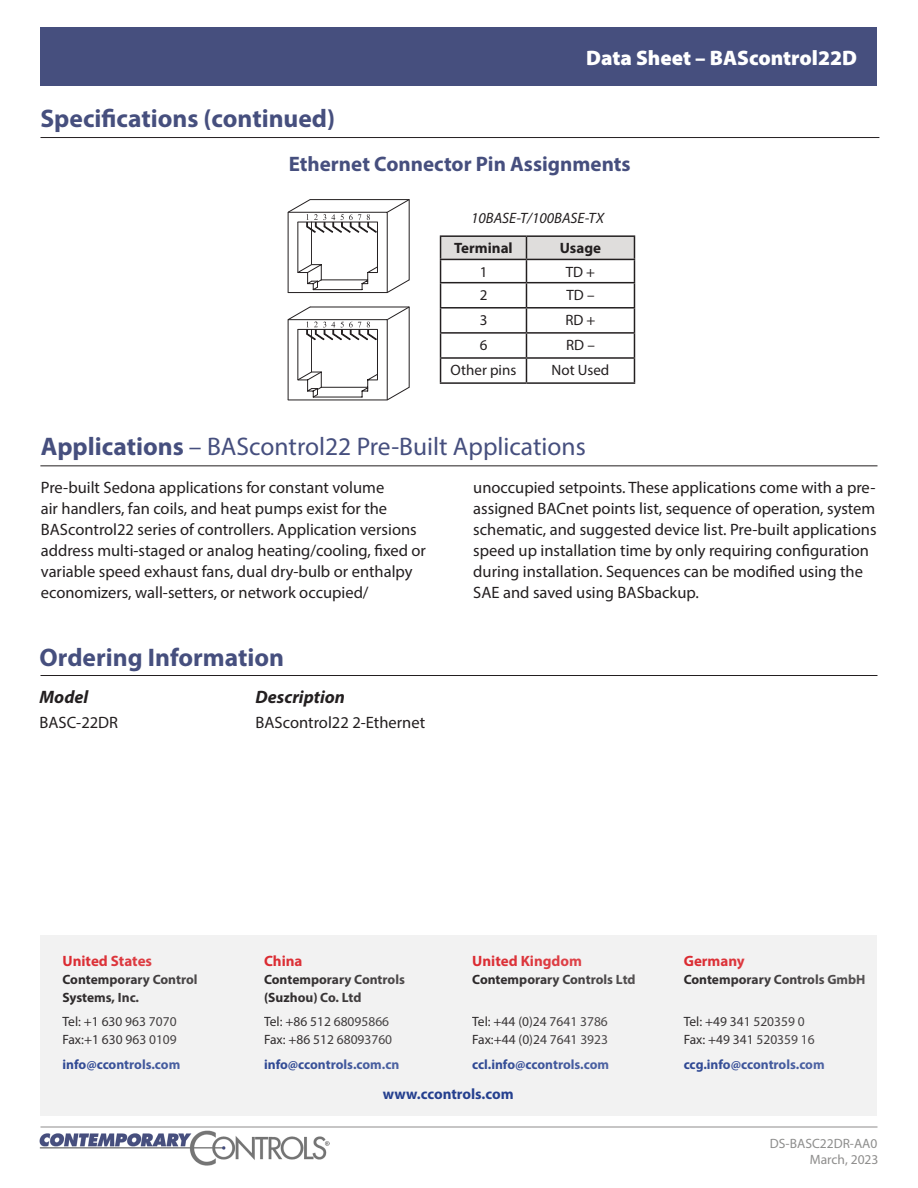
<style>
.page{position:relative;width:918px;height:1188px;background:#fff}
.page>*{position:absolute;margin:0;border:0;box-sizing:border-box;transform-origin:0 0}
.t1{font:25.5px "Myriad Pro";color:#464f7e}
.t2{font:700 25.5px "Myriad Pro";color:#464f7e}
.t3{font:700 21px "Myriad Pro";color:#464f7e}
.t4{font:900 21px "Myriad Pro";color:#fff}
.t5{font:italic 700 18px "Myriad Pro";color:#231f20}
.t6{font:16.5px/21px "Myriad Pro";color:#231f20}
.t7{font:700 15px "Myriad Pro";color:#da2128}
.t8{font:15px "Myriad Pro";color:#231f20}
.t9{font:italic 15px "Myriad Pro";color:#231f20}
.t10{font:700 15px "Myriad Pro";color:#25408f}
.t11{font:700 15px "Myriad Pro";color:#231f20}
.t12{font:13.5px/18px "Myriad Pro";color:#231f20}
.t13{font:700 13.5px/18px "Myriad Pro";color:#231f20}
.t14{font:700 13.5px "Myriad Pro";color:#25408f}
.t15{font:13.5px "Myriad Pro";color:#8e8e8d}
.t16{font:13.5px "Myriad Pro";color:#8e8d8c}
.s1{font-weight:700}
</style>
<div class="page">
<hr style="left:40px;top:1127px;width:838px;height:1px;background:#8e8d8c">
<div style="left:40px;top:27px;width:838px;height:59px;background:#464f7e"></div>
<img style="left:40px;top:1131px;width:290px;height:35px">
<div style="left:40px;top:935px;width:838px;height:181px;background:#f2f2f2"></div>
<hr style="left:40px;top:675px;width:838px;height:1px;background:#231f20">
<hr style="left:40px;top:137px;width:839px;height:1px;background:#231f20">
<hr style="left:40px;top:465px;width:838px;height:1px;background:#231f20">
<hr style="left:440px;top:382px;width:86px;height:2px;background:#231f20">
<hr style="left:526px;top:382px;width:109px;height:2px;background:#231f20">
<hr style="left:440px;top:235px;width:86px;height:2px;background:#231f20">
<hr style="left:526px;top:235px;width:109px;height:2px;background:#231f20">
<svg style="left:440px;top:236px;width:195px;height:146px"></svg>
<svg style="left:386px;top:306px;width:24px;height:94px"></svg>
<hr style="left:409px;top:307px;width:1px;height:80px;background:#231f20">
<hr style="left:310px;top:307px;width:99px;height:1px;background:#231f20">
<hr style="left:288px;top:319px;width:99px;height:1px;background:#231f20">
<hr style="left:387px;top:320px;width:1px;height:80px;background:#231f20">
<hr style="left:288px;top:399px;width:99px;height:1px;background:#231f20">
<hr style="left:288px;top:320px;width:1px;height:80px;background:#231f20">
<svg style="left:288px;top:306px;width:91px;height:92px"></svg>
<svg style="left:386px;top:199px;width:24px;height:94px"></svg>
<hr style="left:409px;top:200px;width:1px;height:80px;background:#231f20">
<hr style="left:310px;top:199px;width:99px;height:1px;background:#231f20">
<hr style="left:288px;top:212px;width:99px;height:1px;background:#231f20">
<hr style="left:387px;top:212px;width:1px;height:81px;background:#231f20">
<hr style="left:288px;top:292px;width:99px;height:1px;background:#231f20">
<hr style="left:288px;top:212px;width:1px;height:81px;background:#231f20">
<svg style="left:288px;top:199px;width:91px;height:92px"></svg>
<p class="t2" style="left:40px;top:102px;width:296px">Specifications (continued)</p>
<p class="t4" style="left:586px;top:44px;width:272px">Data Sheet – BAScontrol22D</p>
<p class="t3" style="left:289px;top:150px;width:343px">Ethernet Connector Pin Assignments</p>
<p class="t9" style="left:471px;top:208px;width:134px">10BASE-T/100BASE-TX</p>
<p class="t11" style="left:454px;top:239px;width:60px">Terminal</p>
<p class="t11" style="left:560px;top:239px;width:43px">Usage</p>
<p class="t8" style="left:480px;top:262px;width:9px">1</p>
<p class="t8" style="left:566px;top:262px;width:31px">TD +</p>
<p class="t8" style="left:480px;top:286px;width:9px">2</p>
<p class="t8" style="left:566px;top:286px;width:30px">TD –</p>
<p class="t8" style="left:480px;top:311px;width:9px">3</p>
<p class="t8" style="left:565px;top:311px;width:32px">RD +</p>
<p class="t8" style="left:480px;top:336px;width:9px">6</p>
<p class="t8" style="left:566px;top:336px;width:30px">RD –</p>
<p class="t8" style="left:451px;top:361px;width:67px">Other pins</p>
<p class="t8" style="left:552px;top:361px;width:59px">Not Used</p>
<p class="t1" style="left:41px;top:431px;width:546px"><span class="s1">Applications</span> – BAScontrol22 Pre-Built Applications</p>
<p class="t6" style="left:41px;top:477px;width:387px">Pre-built Sedona applications for constant volume<br>air handlers, fan coils, and heat pumps exist for the BAScontrol22 series of controllers. Application versions address multi-staged or analog heating/cooling, fixed or variable speed exhaust fans, dual dry-bulb or enthalpy economizers, wall-setters, or network occupied/</p>
<p class="t6" style="left:473px;top:477px;width:405px">unoccupied setpoints. These applications come with a pre&shy;assigned BACnet points list, sequence of operation, system schematic, and suggested device list. Pre-built applications speed up installation time by only requiring configuration during installation. Sequences can be modified using the SAE and saved using BASbackup.</p>
<p class="t2" style="left:40px;top:641px;width:246px">Ordering Information</p>
<p class="t5" style="left:40px;top:686px;width:50px">Model</p>
<p class="t5" style="left:256px;top:686px;width:91px">Description</p>
<p class="t6" style="left:40px;top:712px;width:80px">BASC-22DR</p>
<p class="t6" style="left:256px;top:712px;width:171px">BAScontrol22 2-Ethernet</p>
<p class="t7" style="left:62px;top:951px;width:91px">United States</p>
<p class="t13" style="left:62px;top:970px;width:137px">Contemporary Control<br>Systems, Inc.</p>
<p class="t12" style="left:62px;top:1013px;width:116px">Tel: +1 630 963 7070<br>Fax:+1 630 963 0109</p>
<p class="t14" style="left:62px;top:1056px;width:119px">info@ccontrols.com</p>
<p class="t7" style="left:264px;top:951px;width:40px">China</p>
<p class="t13" style="left:264px;top:970px;width:142px">Contemporary Controls (Suzhou) Co. Ltd</p>
<p class="t12" style="left:264px;top:1013px;width:130px">Tel: +86 512 68095866<br>Fax: +86 512 68093760</p>
<p class="t14" style="left:264px;top:1056px;width:137px">info@ccontrols.com.cn</p>
<p class="t7" style="left:472px;top:951px;width:111px">United Kingdom</p>
<p class="t13" style="left:472px;top:970px;width:165px">Contemporary Controls Ltd</p>
<p class="t12" style="left:472px;top:1013px;width:137px">Tel: +44 (0)24 7641 3786<br>Fax:+44 (0)24 7641 3923</p>
<p class="t14" style="left:472px;top:1056px;width:138px">ccl.info@ccontrols.com</p>
<p class="t10" style="left:383px;top:1085px;width:132px">www.ccontrols.com</p>
<p class="t7" style="left:684px;top:951px;width:63px">Germany</p>
<p class="t13" style="left:684px;top:970px;width:183px">Contemporary Controls GmbH</p>
<p class="t12" style="left:684px;top:1013px;width:133px">Tel: +49 341 520359 0<br>Fax: +49 341 520359 16</p>
<p class="t14" style="left:684px;top:1056px;width:143px">ccg.info@ccontrols.com</p>
<p class="t15" style="left:770px;top:1135px;width:109px">DS-BASC22DR-AA0</p>
<p class="t16" style="left:810px;top:1152px;width:70px">March, 2023</p>
</div>
